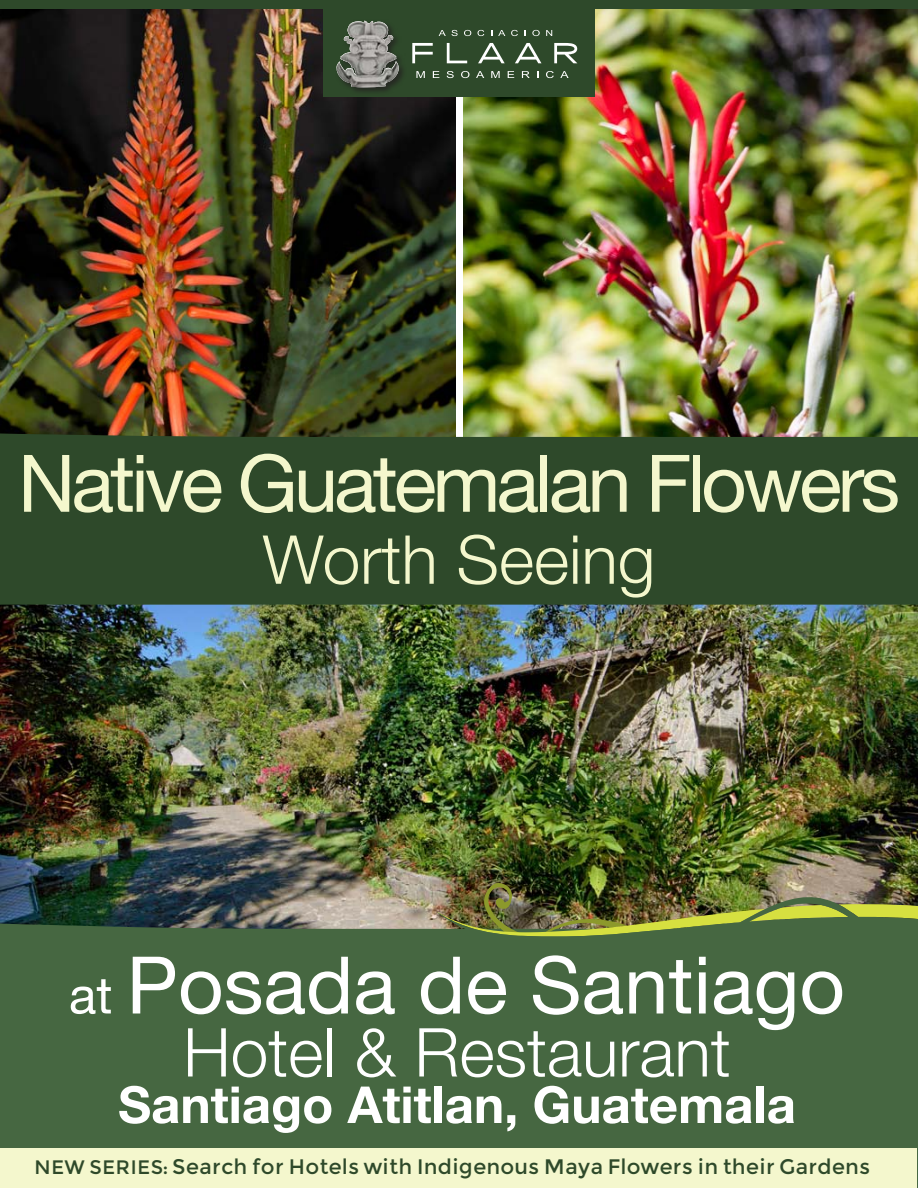
<style>
.page{position:relative;width:918px;height:1188px;background:#fff}
.page>*{position:absolute;margin:0;border:0;box-sizing:border-box;transform-origin:0 0}
.t1{font:79.5px "Helvetica Neue";letter-spacing:-.05em;color:#f4f7cd}
.t2{font:79.5px "Helvetica Neue";color:#fff}
.t3{font:300 67.5px "Helvetica Neue";color:#fff}
.t4{font:300 67.5px "Helvetica Neue";color:#f4f7cd}
.t5{font:700 51px "Helvetica Neue";color:#fff}
.t6{font:21px "Montserrat";letter-spacing:.005em;color:#2e492a}
.s1{font-size:51px}
.s2{font-size:19.5px}
</style>
<div class="page">
<img style="left:0;top:605px;width:918px;height:319px">
<img style="left:0;top:8px;width:456px;height:425px">
<img style="left:463px;top:8px;width:455px;height:425px">
<div style="left:0;top:924px;width:918px;height:264px;background:#466741"></div>
<div style="left:0;top:433px;width:918px;height:172px;background:#2e492a"></div>
<img style="left:437px;top:882px;width:481px;height:79px">
<div style="left:1px;top:1148px;width:916px;height:40px;background:#f4f7cd"></div>
<div style="left:323px;top:2px;width:272px;height:95px;background:#2e492a"></div>
<div style="left:0;top:0;width:918px;height:8px;background:#2e492a"></div>
<div style="left:335px;top:19px;width:72px;height:77px;background:#231f20;opacity:.75"></div>
<img style="left:336px;top:21px;width:63px;height:66px">
<svg style="left:412px;top:43px;width:21px;height:20px"></svg>
<svg style="left:447px;top:43px;width:20px;height:20px"></svg>
<svg style="left:478px;top:43px;width:27px;height:20px"></svg>
<svg style="left:515px;top:43px;width:26px;height:20px"></svg>
<svg style="left:554px;top:43px;width:23px;height:20px"></svg>
<svg style="left:439px;top:30px;width:7px;height:6px"></svg>
<svg style="left:452px;top:30px;width:6px;height:6px"></svg>
<svg style="left:464px;top:30px;width:7px;height:6px"></svg>
<svg style="left:478px;top:30px;width:6px;height:6px"></svg>
<svg style="left:498px;top:30px;width:7px;height:6px"></svg>
<svg style="left:511px;top:30px;width:7px;height:6px"></svg>
<svg style="left:532px;top:30px;width:8px;height:6px"></svg>
<svg style="left:546px;top:30px;width:6px;height:6px"></svg>
<svg style="left:416px;top:71px;width:9px;height:7px"></svg>
<svg style="left:433px;top:71px;width:6px;height:7px"></svg>
<svg style="left:447px;top:71px;width:7px;height:7px"></svg>
<svg style="left:461px;top:71px;width:8px;height:7px"></svg>
<svg style="left:476px;top:71px;width:8px;height:7px"></svg>
<svg style="left:491px;top:71px;width:9px;height:7px"></svg>
<svg style="left:508px;top:71px;width:6px;height:7px"></svg>
<svg style="left:522px;top:71px;width:8px;height:7px"></svg>
<svg style="left:546px;top:71px;width:8px;height:7px"></svg>
<svg style="left:560px;top:71px;width:9px;height:7px"></svg>
<h1 class="t1" style="left:18px;top:436px;width:884px">Native Guatemalan Flowers</h1>
<h2 class="t4" style="left:263px;top:518px;width:394px">Worth Seeing</h2>
<h1 class="t2" style="left:69px;top:938px;width:778px"><span class="s1">at</span> Posada de Santiago</h1>
<h2 class="t3" style="left:183px;top:1011px;width:549px">Hotel &amp; Restaurant</h2>
<h3 class="t5" style="left:118px;top:1073px;width:679px">Santiago Atitlan, Guatemala</h3>
<p class="t6" style="left:34px;top:1154px;width:838px"><span class="s2">NEW SERIES:</span> Search for Hotels with Indigenous Maya Flowers in their Gardens</p>
</div>
